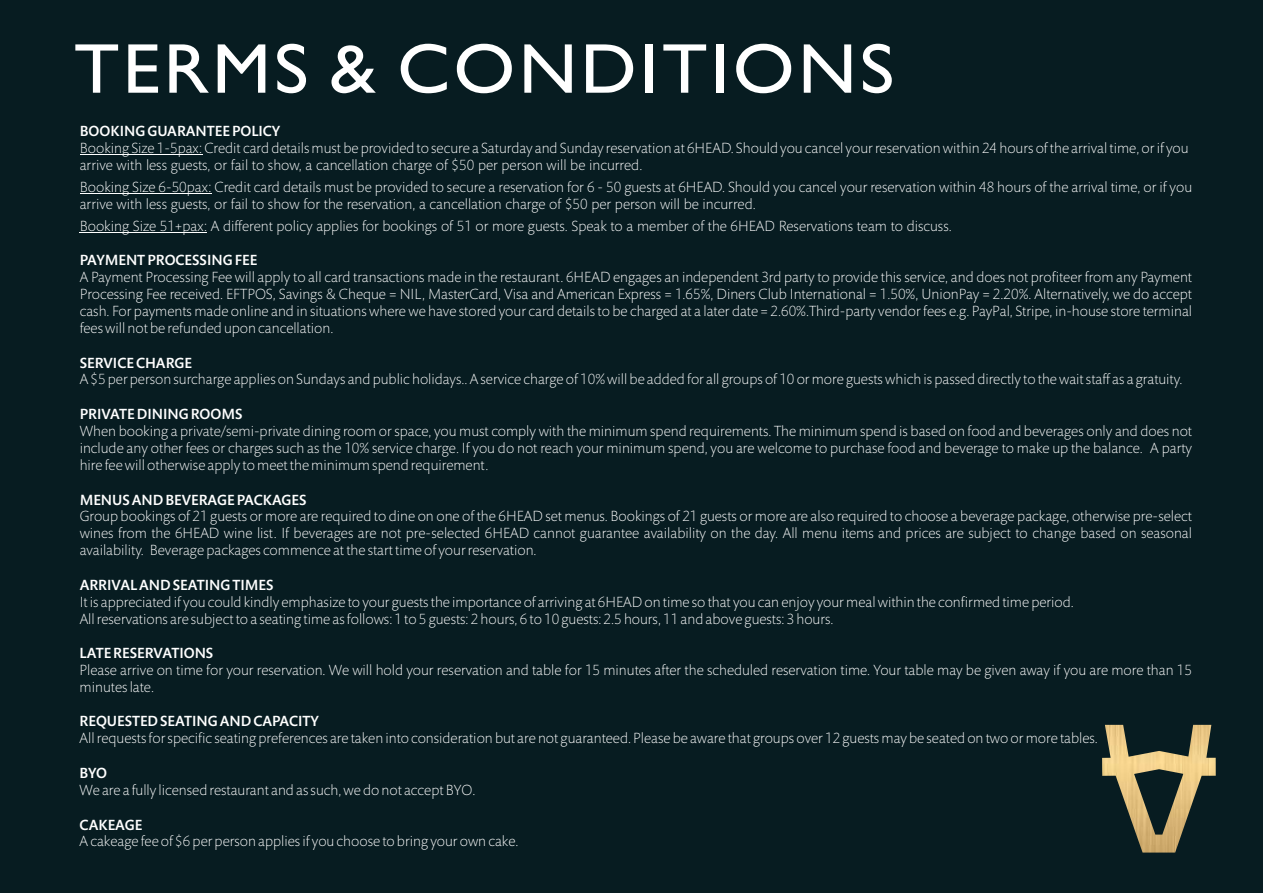
<style>
.page{position:relative;width:1263px;height:893px;background:#071c21}
.page>*{position:absolute;margin:0;border:0;box-sizing:border-box;transform-origin:0 0}
.t1{font:70.8px "Gill Sans";letter-spacing:.045em;color:#fff;scale:1.06 1}
.t2{font:300 15px/17px "Mundo Sans Std";color:#fff}
.t3{font:500 15px "Mundo Sans Std";color:#fff}
</style>
<div class="page">
<hr style="left:80px;top:154px;width:122px;height:1px;background:#fff">
<hr style="left:80px;top:193px;width:131px;height:1px;background:#fff">
<hr style="left:80px;top:232px;width:127px;height:1px;background:#fff">
<img style="left:1102px;top:725px;width:114px;height:127px">
<h1 class="t1" style="left:74px;top:44px;width:775px">TERMS &amp; CONDITIONS</h1>
<p class="t3" style="left:80px;top:125px;width:202px">BOOKING GUARANTEE POLICY</p>
<p class="t2" style="left:80px;top:141px;width:1110px">Booking Size 1-5pax: Credit card details must be provided to secure a Saturday and Sunday reservation at 6HEAD. Should you cancel your reservation within 24 hours of the arrival time, or if you arrive with less guests, or fail to show, a cancellation charge of $50 per person will be incurred.</p>
<p class="t2" style="left:80px;top:180px;width:1114px">Booking Size 6-50pax: Credit card details must be provided to secure a reservation for 6 - 50 guests at 6HEAD. Should you cancel your reservation within 48 hours of the arrival time, or if you arrive with less guests, or fail to show for the reservation, a cancellation charge of $50 per person will be incurred.</p>
<p class="t2" style="left:80px;top:219px;width:873px">Booking Size 51+pax: A different policy applies for bookings of 51 or more guests. Speak to a member of the 6HEAD Reservations team to discuss.</p>
<p class="t3" style="left:80px;top:254px;width:179px">PAYMENT PROCESSING FEE</p>
<p class="t2" style="left:80px;top:270px;width:1114px;text-align:justify">A Payment Processing Fee will apply to all card transactions made in the restaurant. 6HEAD engages an independent 3rd party to provide this service, and does not profiteer from any Payment Processing Fee received. EFTPOS, Savings &amp; Cheque = NIL, MasterCard, Visa and American Express = 1.65%, Diners Club International = 1.50%, UnionPay = 2.20%. Alternatively, we do accept cash. For payments made online and in situations where we have stored your card details to be charged at a later date = 2.60%.Third-party vendor fees e.g. PayPal, Stripe, in-house store terminal fees will not be refunded upon cancellation.</p>
<p class="t3" style="left:80px;top:357px;width:114px">SERVICE CHARGE</p>
<p class="t2" style="left:80px;top:372px;width:1104px">A $5 per person surcharge applies on Sundays and public holidays.. A service charge of 10% will be added for all groups of 10 or more guests which is passed directly to the wait staff as a gratuity.</p>
<p class="t3" style="left:80px;top:408px;width:164px">PRIVATE DINING ROOMS</p>
<p class="t2" style="left:80px;top:424px;width:1114px;text-align:justify">When booking a private/semi-private dining room or space, you must comply with the minimum spend requirements. The minimum spend is based on food and beverages only and does not include any other fees or charges such as the 10% service charge. If you do not reach your minimum spend, you are welcome to purchase food and beverage to make up the balance. A party hire fee will otherwise apply to meet the minimum spend requirement.</p>
<p class="t3" style="left:80px;top:494px;width:228px">MENUS AND BEVERAGE PACKAGES</p>
<p class="t2" style="left:80px;top:509px;width:1114px;text-align:justify">Group bookings of 21 guests or more are required to dine on one of the 6HEAD set menus. Bookings of 21 guests or more are also required to choose a beverage package, otherwise pre-select wines from the 6HEAD wine list. If beverages are not pre-selected 6HEAD cannot guarantee availability on the day. All menu items and prices are subject to change based on seasonal availability. Beverage packages commence at the start time of your reservation.</p>
<p class="t3" style="left:80px;top:579px;width:195px">ARRIVAL AND SEATING TIMES</p>
<p class="t2" style="left:80px;top:595px;width:996px">It is appreciated if you could kindly emphasize to your guests the importance of arriving at 6HEAD on time so that you can enjoy your meal within the confirmed time period.<br>All reservations are subject to a seating time as follows: 1 to 5 guests: 2 hours, 6 to 10 guests: 2.5 hours, 11 and above guests: 3 hours.</p>
<p class="t3" style="left:80px;top:647px;width:135px">LATE RESERVATIONS</p>
<p class="t2" style="left:80px;top:663px;width:1114px">Please arrive on time for your reservation. We will hold your reservation and table for 15 minutes after the scheduled reservation time. Your table may be given away if you are more than 15 minutes late.</p>
<p class="t3" style="left:80px;top:715px;width:241px">REQUESTED SEATING AND CAPACITY</p>
<p class="t2" style="left:80px;top:731px;width:1020px">All requests for specific seating preferences are taken into consideration but are not guaranteed. Please be aware that groups over 12 guests may be seated on two or more tables.</p>
<p class="t3" style="left:80px;top:767px;width:29px">BYO</p>
<p class="t2" style="left:80px;top:783px;width:397px">We are a fully licensed restaurant and as such, we do not accept BYO.</p>
<p class="t3" style="left:80px;top:819px;width:64px">CAKEAGE</p>
<p class="t2" style="left:80px;top:834px;width:440px">A cakeage fee of $6 per person applies if you choose to bring your own cake.</p>
</div>
